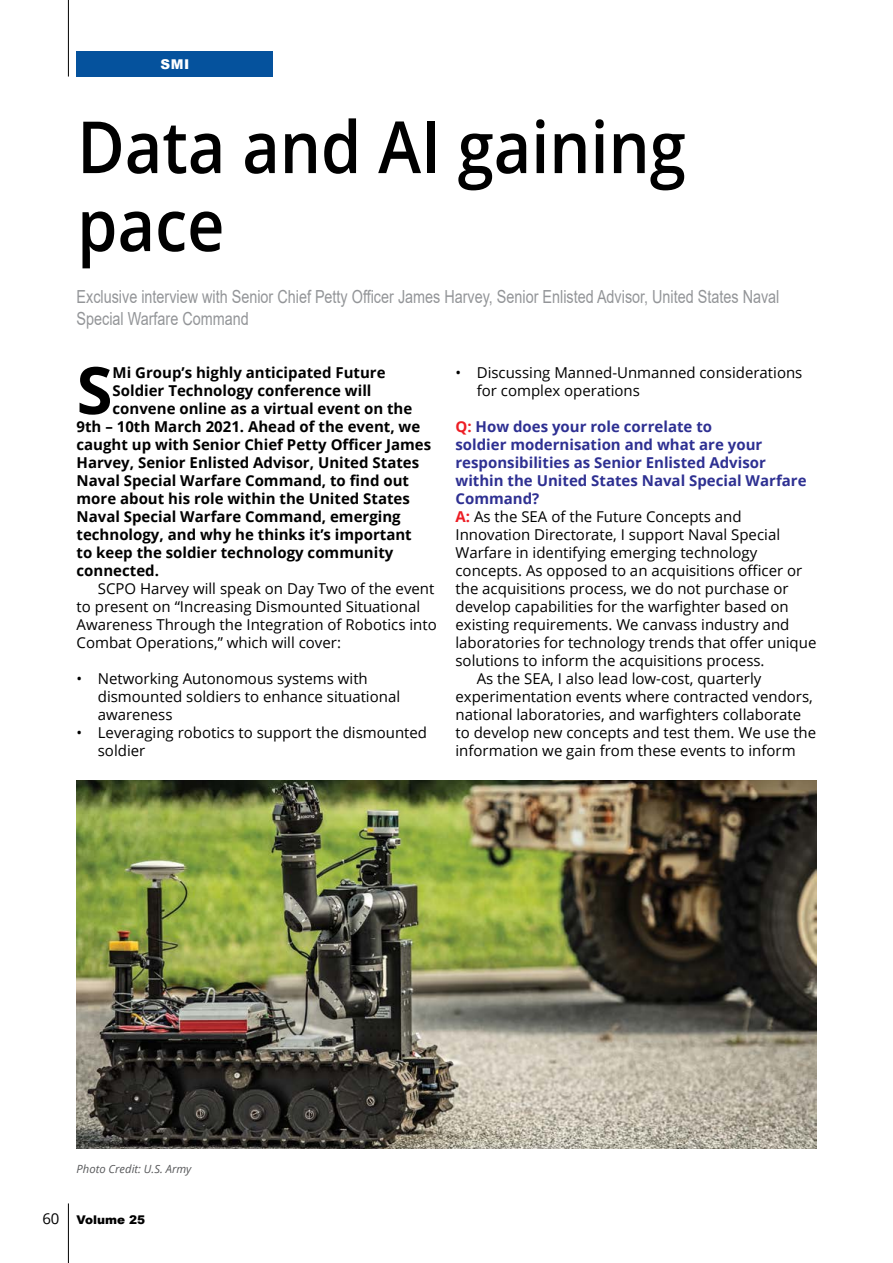
<style>
.page{position:relative;width:893px;height:1263px;background:#fff}
.page>*{position:absolute;margin:0;border:0;box-sizing:border-box;transform-origin:0 0}
.t1{font:600 72px/78px "Open Sans";color:#000;scale:.9 1}
.t2{font:700 65.4px "Open Sans";color:#000}
.t3{font:18px/21.6px "Arial";color:#939598;scale:.8 1}
.t4{font:15px/18px "Open Sans";color:#000}
.t5{font:700 15px "Open Sans";color:#000}
.t6{font:700 15px "Open Sans";color:#2e3092}
.t7{font:900 13.5px "Arial";color:#fff}
.t8{font:900 12px "Arial";color:#000}
.t9{font:italic 11.25px "Open Sans";color:#58595b}
.s1{color:#ed1d24}
.s2{font-weight:700;color:#ed1d24}
.s3{font-family:"Open Sans";font-weight:400;font-size:15px}
</style>
<div class="page">
<hr style="left:68px;top:0;width:1px;height:77px;background:#000">
<hr style="left:68px;top:1203px;width:1px;height:60px;background:#000">
<div style="left:77px;top:51px;width:196px;height:26px;background:#05529d"></div>
<img style="left:77px;top:780px;width:739px;height:368px">
<p class="t7" style="left:161px;top:54px;width:30px">SMI</p>
<h1 class="t1" style="left:77px;top:106px;width:678px">Data and AI gaining pace</h1>
<p class="t3" style="left:77px;top:286px;width:880px">Exclusive interview with Senior Chief Petty Officer James Harvey, Senior Enlisted Advisor, United States Naval<br>Special Warfare Command</p>
<h2 class="t2" style="left:77px;top:344px;width:38px">S</h2>
<p class="t5" style="left:113px;top:362px;width:275px">Mi Group’s highly anticipated Future</p>
<p class="t5" style="left:113px;top:380px;width:260px">Soldier Technology conference will</p>
<p class="t5" style="left:113px;top:398px;width:301px">convene online as a virtual event on the</p>
<p class="t5" style="left:77px;top:416px;width:345px">9th – 10th March 2021. Ahead of the event, we</p>
<p class="t5" style="left:77px;top:434px;width:356px">caught up with Senior Chief Petty Officer James</p>
<p class="t5" style="left:77px;top:452px;width:344px">Harvey, Senior Enlisted Advisor, United States</p>
<p class="t5" style="left:77px;top:470px;width:334px">Naval Special Warfare Command, to find out</p>
<p class="t5" style="left:77px;top:488px;width:335px">more about his role within the United States</p>
<p class="t5" style="left:77px;top:506px;width:326px">Naval Special Warfare Command, emerging</p>
<p class="t5" style="left:77px;top:524px;width:337px">technology, and why he thinks it’s important</p>
<p class="t5" style="left:77px;top:542px;width:318px">to keep the soldier technology community</p>
<p class="t5" style="left:77px;top:560px;width:84px">connected.</p>
<p class="t4" style="left:77px;top:579px;width:362px;text-indent:21px">SCPO Harvey will speak on Day Two of the event to present on “Increasing Dismounted Situational Awareness Through the Integration of Robotics into Combat Operations,” which will cover:</p>
<p class="t4" style="left:98px;top:669px;width:304px;text-indent:-21px">• Networking Autonomous systems with dismounted soldiers to enhance situational awareness</p>
<p class="t4" style="left:98px;top:723px;width:331px;text-indent:-21px">• Leveraging robotics to support the dismounted soldier</p>
<p class="t4" style="left:477px;top:363px;width:327px;text-indent:-21px">• Discussing Manned-Unmanned considerations for complex operations</p>
<p class="t6" style="left:455px;top:416px;width:258px"><span class="s1">Q:</span> How does your role correlate to</p>
<p class="t6" style="left:455px;top:434px;width:308px">soldier modernisation and what are your</p>
<p class="t6" style="left:455px;top:452px;width:312px">responsibilities as Senior Enlisted Advisor</p>
<p class="t6" style="left:455px;top:470px;width:353px">within the United States Naval Special Warfare</p>
<p class="t6" style="left:455px;top:488px;width:85px">Command?</p>
<p class="t4" style="left:455px;top:507px;width:288px"><span class="s2">A:</span> As the SEA of the Future Concepts and</p>
<p class="t4" style="left:455px;top:525px;width:326px">Innovation Directorate, I support Naval Special</p>
<p class="t4" style="left:455px;top:543px;width:303px">Warfare in identifying emerging technology</p>
<p class="t4" style="left:455px;top:561px;width:348px">concepts. As opposed to an acquisitions officer or</p>
<p class="t4" style="left:455px;top:579px;width:335px">the acquisitions process, we do not purchase or</p>
<p class="t4" style="left:455px;top:597px;width:335px">develop capabilities for the warfighter based on</p>
<p class="t4" style="left:455px;top:615px;width:335px">existing requirements. We canvass industry and</p>
<p class="t4" style="left:455px;top:633px;width:362px">laboratories for technology trends that offer unique</p>
<p class="t4" style="left:455px;top:651px;width:311px">solutions to inform the acquisitions process.</p>
<p class="t4" style="left:477px;top:669px;width:286px">As the SEA, I also lead low-cost, quarterly</p>
<p class="t4" style="left:455px;top:687px;width:359px">experimentation events where contracted vendors,</p>
<p class="t4" style="left:455px;top:705px;width:347px">national laboratories, and warfighters collaborate</p>
<p class="t4" style="left:455px;top:723px;width:362px">to develop new concepts and test them. We use the</p>
<p class="t4" style="left:455px;top:741px;width:342px">information we gain from these events to inform</p>
<p class="t9" style="left:77px;top:1161px;width:116px">Photo Credit: U.S. Army</p>
<p class="t8" style="left:42px;top:1211px;width:104px"><span class="s3">60</span> Volume 25</p>
</div>
